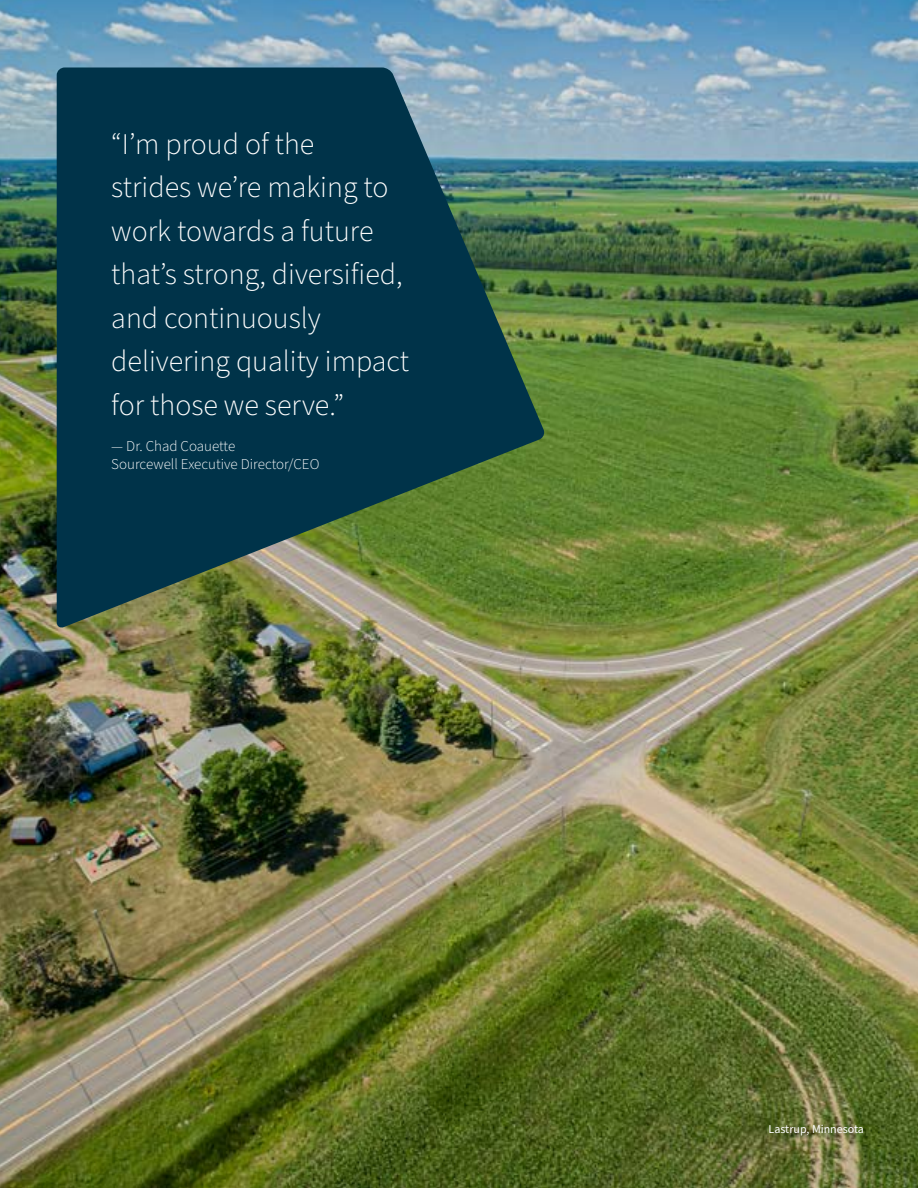
<style>
.page{position:relative;width:918px;height:1188px;background:#fff}
.page>*{position:absolute;margin:0;border:0;box-sizing:border-box;transform-origin:0 0}
.t1{font:300 30px/43.5px "Source Sans Pro";color:#fff}
.t2{font:300 15px/18px "Source Sans Pro";color:#fff}
.t3{font:12px "Source Sans Pro";color:#fff}
</style>
<div class="page">
<img style="left:0;top:0;width:918px;height:1188px">
<svg style="left:57px;top:68px;width:487px;height:561px;background:#1f4b4e"></svg>
<p class="t1" style="left:111px;top:123px;width:299px">“I’m proud of the<br>strides we’re making to work towards a future that’s strong, diversified, and continuously delivering quality impact for those we serve.”</p>
<p class="t2" style="left:111px;top:438px;width:210px">— Dr. Chad Coauette<br>Sourcewell Executive Director/CEO</p>
<p class="t3" style="left:769px;top:1120px;width:97px">Lastrup, Minnesota</p>
</div>
